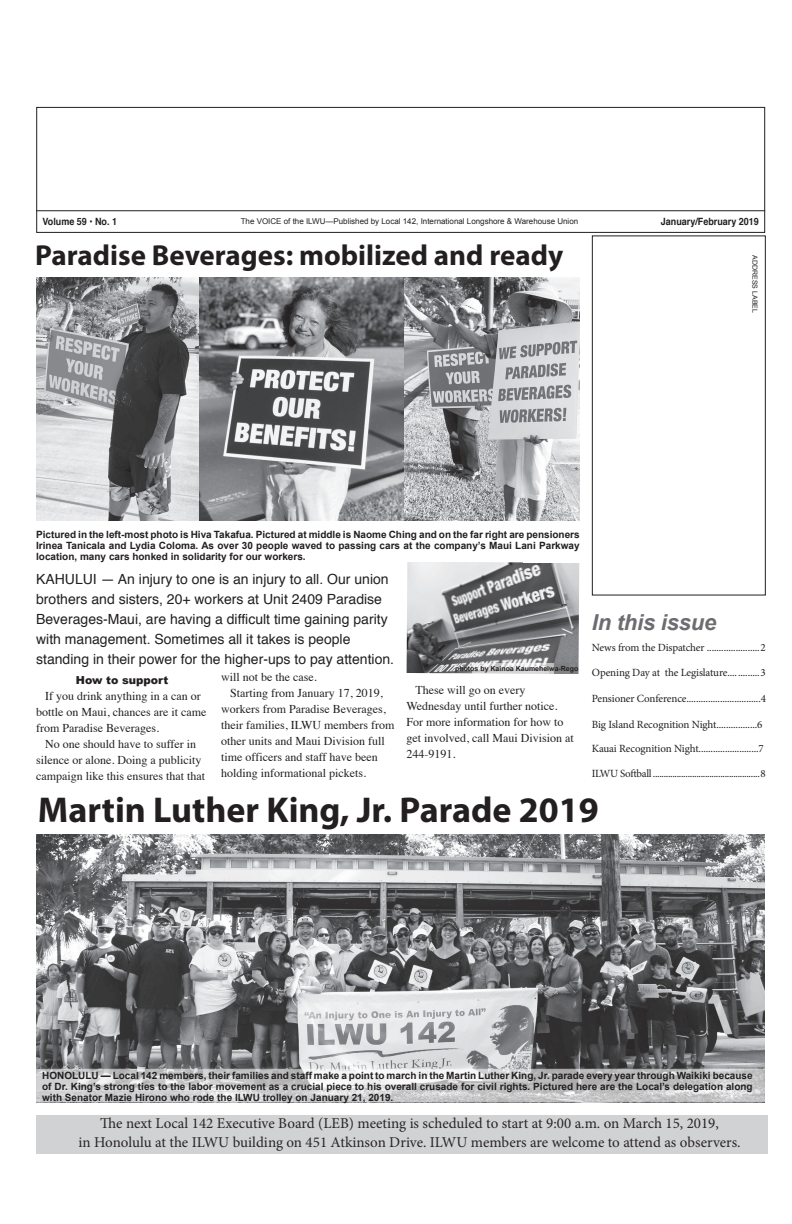
<style>
.page{position:relative;width:792px;height:1224px;background:#fff}
.page>*{position:absolute;margin:0;border:0;box-sizing:border-box;transform-origin:0 0}
.t1{font:700 36px "Myriad Pro";color:#231f20}
.t2{font:700 29px "Myriad Pro";color:#231f20}
.t3{font:italic 700 22px "Arial";letter-spacing:-.01em;color:#6c6d70}
.t4{font:15px/19px "Minion Pro";color:#292526;text-align:center}
.t5{font:14px/20px "Helvetica";color:#231f20}
.t6{font:12px/16px "Times";color:#231f20}
.t7{font:11px/24px "Minion Pro";letter-spacing:-.01em;color:#231f20}
.t8{font:900 11px "Arial";color:#231f20}
.t9{font:700 10px/11px "Arial";color:#231f20;text-align:justify}
.t10{font:700 10px "Helvetica";color:#231f20;scale:.9 1}
.t11{font:8px "Arial";color:#231f20}
.t12{font:700 7px "Arial";color:#231f20}
.t13{font:7px "Arial";color:#231f20}
</style>
<div class="page">
<img style="left:386px;top:277px;width:194px;height:244px">
<div style="left:592px;top:235px;width:174px;height:361px;border:1px solid #231f20"></div>
<div style="left:36px;top:107px;width:729px;height:126px;border:1px solid #231f20"></div>
<hr style="left:36px;top:210px;width:729px;height:1px;background:#231f20">
<img style="left:36px;top:278px;width:367px;height:243px">
<img style="left:407px;top:562px;width:172px;height:112px">
<svg style="left:472px;top:663px;width:82px;height:11px"></svg>
<img style="left:36px;top:835px;width:729px;height:234px">
<div style="left:36px;top:1115px;width:732px;height:38px;background:#d1d2d4"></div>
<svg style="left:36px;top:1069px;width:729px;height:33px;background:#cdcdce"></svg>
<p class="t11" style="left:241px;top:216px;width:339px">The VOICE of the ILWU—Published by Local 142, International Longshore &amp; Warehouse Union</p>
<p class="t10" style="left:661px;top:213px;width:110px">January/February 2019</p>
<h2 class="t2" style="left:35px;top:236px;width:530px">Paradise Beverages: mobilized and ready</h2>
<p class="t10" style="left:43px;top:214px;width:84px">Volume 59 • No. 1</p>
<p class="t13" style="left:760px;top:255px;width:59px;rotate:90deg">ADDRESS LABEL</p>
<p class="t9" style="left:36px;top:530px;width:545px">Pictured in the left-most photo is Hiva Takafua. Pictured at middle is Naome Ching and on the far right are pensioners Irinea Tanicala and Lydia Coloma. As over 30 people waved to passing cars at the company’s Maui Lani Parkway location, many cars honked in solidarity for our workers.</p>
<p class="t5" style="left:36px;top:569px;width:359px">KAHULUI — An injury to one is an injury to all. Our union brothers and sisters, 20+ workers at Unit 2409 Paradise Beverages-Maui, are having a difficult time gaining parity with management. Sometimes all it takes is people standing in their power for the higher-ups to pay attention.</p>
<p class="t12" style="left:455px;top:664px;width:125px">photos by Kainoa Kaumeheiwa-Rego</p>
<p class="t6" style="left:221px;top:668px;width:97px">will not be the case.</p>
<p class="t6" style="left:230px;top:684px;width:154px">Starting from January 17, 2019,</p>
<p class="t6" style="left:221px;top:700px;width:166px">workers from Paradise Beverages,</p>
<p class="t6" style="left:221px;top:716px;width:175px">their families, ILWU members from</p>
<p class="t6" style="left:221px;top:732px;width:165px">other units and Maui Division full</p>
<p class="t6" style="left:221px;top:748px;width:158px">time officers and staff have been</p>
<p class="t6" style="left:221px;top:764px;width:146px">holding informational pickets.</p>
<p class="t8" style="left:76px;top:672px;width:94px">How to support</p>
<p class="t6" style="left:36px;top:687px;width:172px;text-indent:9px">If you drink anything in a can or bottle on Maui, chances are it came from Paradise Beverages.</p>
<p class="t6" style="left:36px;top:735px;width:170px;text-align:center">No one should have to suffer in silence or alone. Doing a publicity campaign like this ensures that that</p>
<p class="t6" style="left:406px;top:681px;width:169px;text-indent:9px">These will go on every<br>Wednesday until further notice.<br>For more information for how to get involved, call Maui Division at<br>244-9191.</p>
<h3 class="t3" style="left:592px;top:608px;width:126px">In this issue</h3>
<p class="t7" style="left:592px;top:636px;width:175px">News from the Dispatcher ......................2</p>
<p class="t7" style="left:592px;top:661px;width:175px">Opening Day at the Legislature.............3</p>
<p class="t7" style="left:592px;top:686px;width:176px">Pensioner Conference...............................4</p>
<p class="t7" style="left:592px;top:712px;width:174px">Big Island Recognition Night.................6<br>Kauai Recognition Night.........................7</p>
<p class="t7" style="left:592px;top:762px;width:175px">ILWU Softball.................................................8</p>
<h1 class="t1" style="left:38px;top:787px;width:562px">Martin Luther King, Jr. Parade 2019</h1>
<p class="t9" style="left:42px;top:1071px;width:712px">HONOLULU — Local 142 members, their families and staff make a point to march in the Martin Luther King, Jr. parade every year through Waikiki because of Dr. King’s strong ties to the labor movement as a crucial piece to his overall crusade for civil rights. Pictured here are the Local’s delegation along with Senator Mazie Hirono who rode the ILWU trolley on January 21, 2019.</p>
<h3 class="t4" style="left:79px;top:1114px;width:664px">The next Local 142 Executive Board (LEB) meeting is scheduled to start at 9:00 a.m. on March 15, 2019,<br>in Honolulu at the ILWU building on 451 Atkinson Drive. ILWU members are welcome to attend as observers.</h3>
</div>
